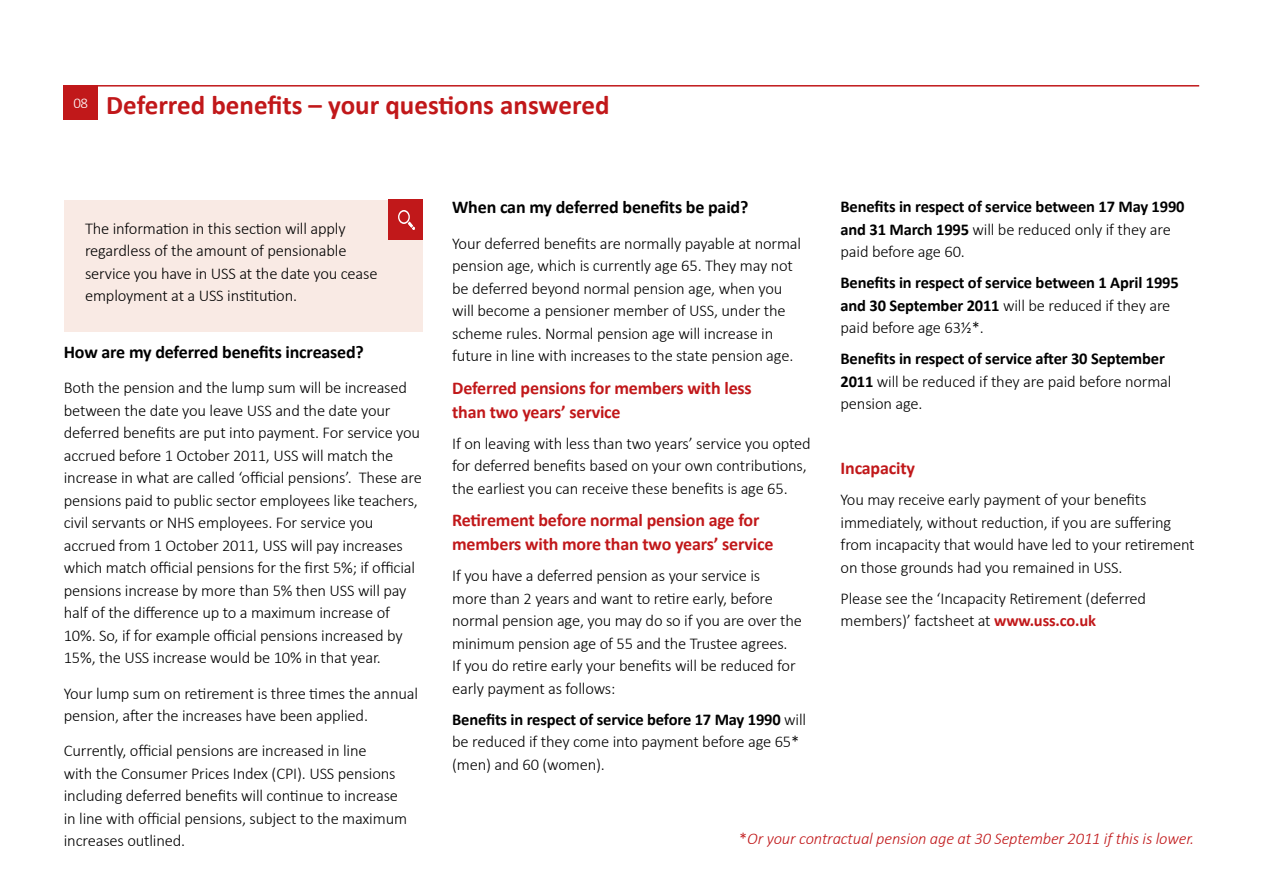
<style>
.page{position:relative;width:1263px;height:893px;background:#fff}
.page>*{position:absolute;margin:0;border:0;box-sizing:border-box;transform-origin:0 0}
.t1{font:700 27px "Calibri";color:#c1181a}
.t2{font:700 18px/24px "Calibri";letter-spacing:-.01em;color:#c1181a}
.t3{font:700 18px "Calibri";letter-spacing:-.01em;color:#000}
.t4{font:300 16.5px/22.5px "Calibri";letter-spacing:-.01em;color:#000}
.t5{font:700 16.5px/22.5px "Calibri";letter-spacing:-.01em;color:#000}
.t6{font:italic 300 16.5px "Calibri";letter-spacing:-.01em;color:#c1181a}
.t7{font:300 15px "Calibri";color:#fff}
.s1{font-weight:700}
.s2{font-weight:300}
.s3{font-weight:700;color:#c1181a}
.s4{font-style:normal}
</style>
<div class="page">
<div style="left:64px;top:85px;width:34px;height:34px;background:#c1181a"></div>
<hr style="left:64px;top:85px;width:1135px;height:2px;background:#c1181a">
<div style="left:64px;top:200px;width:358px;height:132px;background:#f9eae4"></div>
<div style="left:388px;top:200px;width:34px;height:40px;background:#c1181a"></div>
<svg style="left:398px;top:210px;width:17px;height:20px"></svg>
<p class="t7" style="left:73px;top:93px;width:16px">08</p>
<h1 class="t1" style="left:106px;top:86px;width:505px">Deferred benefits – your questions answered</h1>
<p class="t4" style="left:85px;top:217px;width:294px">The information in this section will apply regardless of the amount of pensionable service you have in USS at the date you cease employment at a USS institution.</p>
<p class="t3" style="left:64px;top:339px;width:302px">How are my deferred benefits increased?</p>
<p class="t4" style="left:64px;top:376px;width:359px">Both the pension and the lump sum will be increased between the date you leave USS and the date your deferred benefits are put into payment. For service you accrued before 1 October 2011, USS will match the increase in what are called ‘official pensions’. These are pensions paid to public sector employees like teachers, civil servants or NHS employees. For service you accrued from 1 October 2011, USS will pay increases which match official pensions for the first 5%; if official pensions increase by more than 5% then USS will pay half of the difference up to a maximum increase of 10%. So, if for example official pensions increased by 15%, the USS increase would be 10% in that year.</p>
<p class="t4" style="left:64px;top:682px;width:356px">Your lump sum on retirement is three times the annual pension, after the increases have been applied.</p>
<p class="t4" style="left:64px;top:739px;width:345px">Currently, official pensions are increased in line<br>with the Consumer Prices Index (CPI). USS pensions including deferred benefits will continue to increase in line with official pensions, subject to the maximum increases outlined.</p>
<p class="t3" style="left:452px;top:195px;width:298px">When can my deferred benefits be paid?</p>
<p class="t4" style="left:452px;top:232px;width:350px">Your deferred benefits are normally payable at normal pension age, which is currently age 65. They may not be deferred beyond normal pension age, when you will become a pensioner member of USS, under the scheme rules. Normal pension age will increase in future in line with increases to the state pension age.</p>
<p class="t2" style="left:452px;top:375px;width:301px">Deferred pensions for members with less than two years’ service</p>
<p class="t4" style="left:452px;top:432px;width:360px">If on leaving with less than two years’ service you opted for deferred benefits based on your own contributions, the earliest you can receive these benefits is age 65.</p>
<p class="t2" style="left:452px;top:508px;width:323px">Retirement before normal pension age for members with more than two years’ service</p>
<p class="t4" style="left:452px;top:564px;width:351px">If you have a deferred pension as your service is<br>more than 2 years and want to retire early, before normal pension age, you may do so if you are over the minimum pension age of 55 and the Trustee agrees.<br>If you do retire early your benefits will be reduced for early payment as follows:</p>
<p class="t4" style="left:452px;top:708px;width:355px"><span class="s1">Benefits in respect of service before 17 May 1990</span> will be reduced if they come into payment before age 65* (men) and 60 (women).</p>
<p class="t5" style="left:840px;top:195px;width:345px">Benefits in respect of service between 17 May 1990 and 31 March 1995 <span class="s2">will be reduced only if they are paid before age 60.</span></p>
<p class="t5" style="left:840px;top:271px;width:340px">Benefits in respect of service between 1 April 1995 and 30 September 2011 <span class="s2">will be reduced if they are paid before age 63½*.</span></p>
<p class="t4" style="left:840px;top:347px;width:332px"><span class="s1">Benefits in respect of service after 30 September<br>2011</span> will be reduced if they are paid before normal pension age.</p>
<p class="t2" style="left:840px;top:456px;width:76px">Incapacity</p>
<p class="t4" style="left:840px;top:488px;width:356px">You may receive early payment of your benefits immediately, without reduction, if you are suffering from incapacity that would have led to your retirement on those grounds had you remained in USS.</p>
<p class="t4" style="left:840px;top:587px;width:307px">Please see the ‘Incapacity Retirement (deferred members)’ factsheet at <span class="s3">www.uss.co.uk</span></p>
<p class="t6" style="left:739px;top:828px;width:457px"><span class="s4">*</span>Or your contractual pension age at 30 September 2011 if this is lower.</p>
</div>
